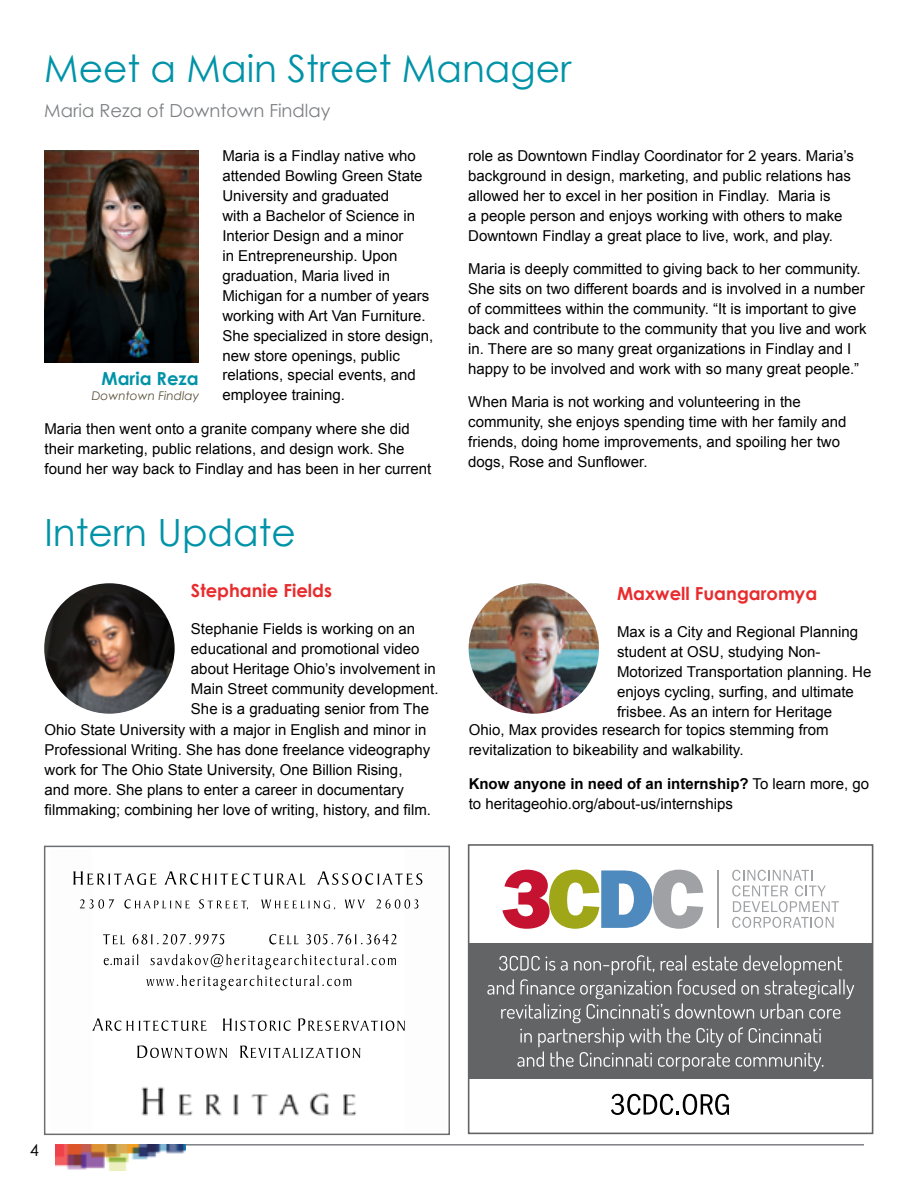
<style>
.page{position:relative;width:918px;height:1188px;background:#fff}
.page>*{position:absolute;margin:0;border:0;box-sizing:border-box;transform-origin:0 0}
.t1{font:37.5px "Century Gothic";color:#0093a8}
.t2{font:700 18px "Century Gothic";color:#e82c2e}
.t3{font:18px "Century Gothic";color:#7e8083}
.t4{font:700 18px "Century Gothic";color:#0093a8}
.t5{font:16.5px "Century Gothic";color:#000}
.t6{font:15px/20px "Arial";color:#000}
.t7{font:italic 12px "Century Gothic";color:#5c513a}
.s1{font-weight:700}
</style>
<div class="page">
<hr style="left:150px;top:1144px;width:714px;height:2px;background:#7e8083">
<img style="left:55px;top:1144px;width:131px;height:27px">
<img style="left:44px;top:150px;width:155px;height:213px">
<div style="left:468px;top:844px;width:405px;height:290px;border:2px solid #636466"></div>
<div style="left:469px;top:944px;width:404px;height:135px;background:#636466"></div>
<svg style="left:487px;top:955px;width:367px;height:116px"></svg>
<svg style="left:502px;top:870px;width:201px;height:59px"></svg>
<hr style="left:718px;top:870px;width:1px;height:58px;background:#9fa1a4">
<svg style="left:732px;top:870px;width:107px;height:58px"></svg>
<svg style="left:611px;top:1094px;width:118px;height:21px"></svg>
<img style="left:44px;top:583px;width:131px;height:131px;border-radius:65px">
<img style="left:469px;top:583px;width:130px;height:131px;border-radius:65px">
<img style="left:79px;top:873px;width:344px;height:243px">
<img style="left:92px;top:1018px;width:239px;height:13px">
<img style="left:386px;top:1021px;width:19px;height:10px">
<img style="left:137px;top:1045px;width:213px;height:13px">
<img style="left:73px;top:871px;width:300px;height:14px">
<svg style="left:416px;top:873px;width:6px;height:12px"></svg>
<img style="left:80px;top:899px;width:285px;height:10px">
<img style="left:376px;top:899px;width:42px;height:10px">
<img style="left:269px;top:934px;width:120px;height:10px">
<svg style="left:391px;top:934px;width:6px;height:10px"></svg>
<img style="left:104px;top:954px;width:34px;height:11px">
<img style="left:211px;top:954px;width:96px;height:13px">
<img style="left:314px;top:954px;width:82px;height:11px">
<img style="left:182px;top:975px;width:137px;height:11px">
<svg style="left:467px;top:844px;width:3px;height:6px"></svg>
<div style="left:44px;top:846px;width:406px;height:289px;border:2px solid #6d6e71"></div>
<h1 class="t1" style="left:44px;top:42px;width:529px">Meet a Main Street Manager</h1>
<p class="t3" style="left:44px;top:98px;width:288px">Maria Reza of Downtown Findlay</p>
<p class="t6" style="left:222px;top:146px;width:212px">Maria is a Findlay native who attended Bowling Green State<br>University and graduated<br>with a Bachelor of Science in<br>Interior Design and a minor<br>in Entrepreneurship. Upon graduation, Maria lived in<br>Michigan for a number of years working with Art Van Furniture.<br>She specialized in store design, new store openings, public relations, special events, and employee training.</p>
<p class="t6" style="left:45px;top:419px;width:388px">Maria then went onto a granite company where she did their marketing, public relations, and design work. She found her way back to Findlay and has been in her current</p>
<p class="t4" style="left:102px;top:365px;width:99px">Maria Reza</p>
<p class="t7" style="left:92px;top:387px;width:109px">Downtown Findlay</p>
<h1 class="t1" style="left:45px;top:507px;width:253px">Intern Update</h1>
<p class="t6" style="left:468px;top:146px;width:387px">role as Downtown Findlay Coordinator for 2 years. Maria’s background in design, marketing, and public relations has allowed her to excel in her position in Findlay. Maria is<br>a people person and enjoys working with others to make Downtown Findlay a great place to live, work, and play.</p>
<p class="t6" style="left:468px;top:259px;width:400px">Maria is deeply committed to giving back to her community.<br>She sits on two different boards and is involved in a number of committees within the community. “It is important to give back and contribute to the community that you live and work in. There are so many great organizations in Findlay and I happy to be involved and work with so many great people.”</p>
<p class="t6" style="left:468px;top:392px;width:380px">When Maria is not working and volunteering in the community, she enjoys spending time with her family and friends, doing home improvements, and spoiling her two dogs, Rose and Sunflower.</p>
<p class="t2" style="left:191px;top:577px;width:143px">Stephanie Fields</p>
<p class="t2" style="left:617px;top:580px;width:202px">Maxwell Fuangaromya</p>
<p class="t6" style="left:191px;top:619px;width:249px">Stephanie Fields is working on an educational and promotional video about Heritage Ohio’s involvement in Main Street community development.<br>She is a graduating senior from The</p>
<p class="t6" style="left:45px;top:720px;width:388px">Ohio State University with a major in English and minor in Professional Writing. She has done freelance videography work for The Ohio State University, One Billion Rising, and more. She plans to enter a career in documentary filmmaking; combining her love of writing, history, and film.</p>
<p class="t6" style="left:617px;top:622px;width:242px">Max is a City and Regional Planning</p>
<p class="t6" style="left:617px;top:642px;width:205px">student at OSU, studying Non-</p>
<p class="t6" style="left:617px;top:662px;width:256px">Motorized Transportation planning. He</p>
<p class="t6" style="left:617px;top:682px;width:238px">enjoys cycling, surfing, and ultimate</p>
<p class="t6" style="left:617px;top:702px;width:217px">frisbee. As an intern for Heritage</p>
<p class="t6" style="left:469px;top:720px;width:362px">Ohio, Max provides research for topics stemming from</p>
<p class="t6" style="left:469px;top:740px;width:276px">revitalization to bikeability and walkability.</p>
<p class="t6" style="left:469px;top:774px;width:402px"><span class="s1">Know anyone in need of an internship?</span> To learn more, go to heritageohio.org/about-us/internships</p>
<p class="t5" style="left:30px;top:1139px;width:11px">4</p>
</div>
